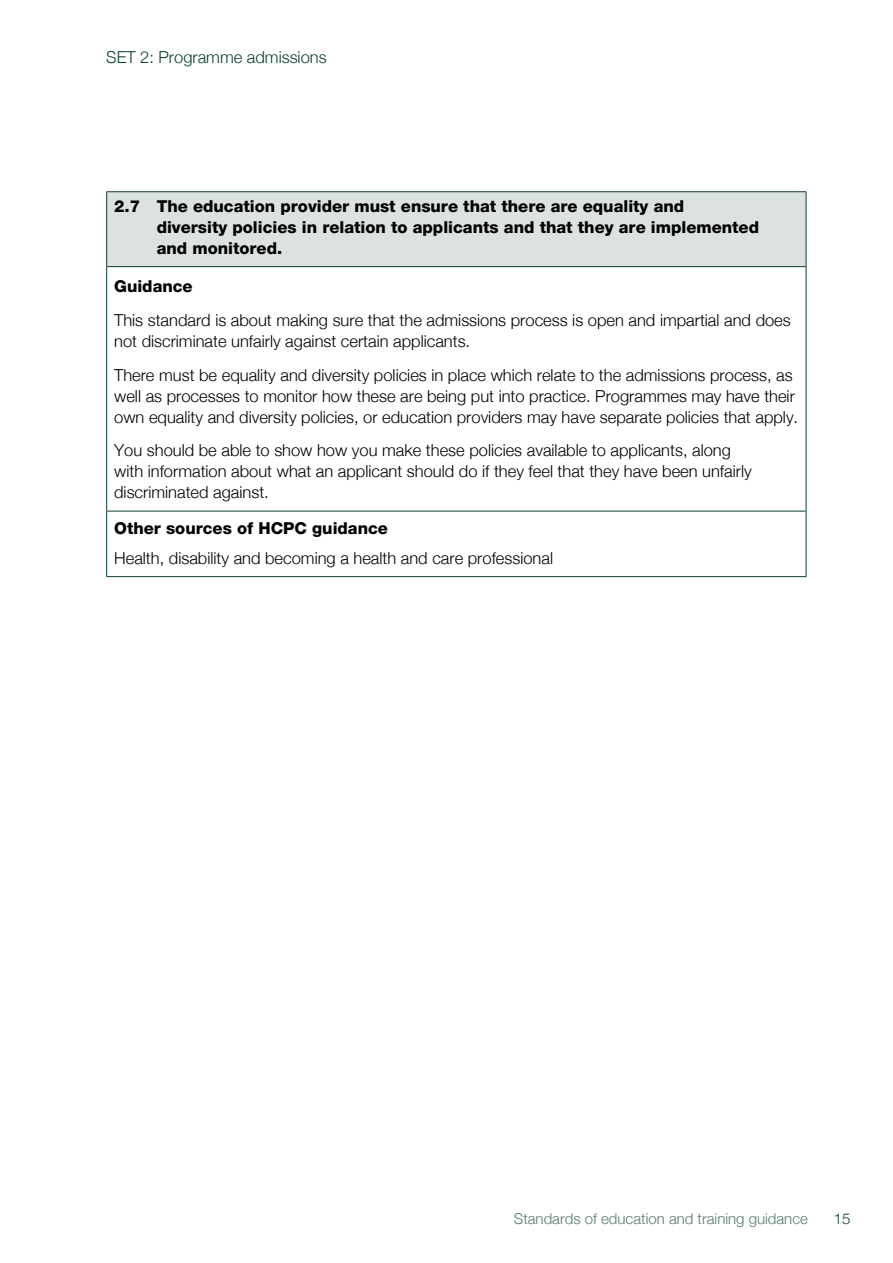
<style>
.page{position:relative;width:893px;height:1263px;background:#fff}
.page>*{position:absolute;margin:0;border:0;box-sizing:border-box;transform-origin:0 0}
.t1{font:300 16.5px/21px "Helvetica Neue";color:#000}
.t2{font:800 16.5px/21px "Helvetica Neue";color:#000}
.t3{font:300 16.5px "Helvetica Neue";color:#0d402e}
.t4{font:300 15px "Helvetica Neue";color:#567a6c}
.t5{font:300 15px "Helvetica Neue";color:#0d402e}
</style>
<div class="page">
<div style="left:107px;top:192px;width:699px;height:75px;background:#dbe2e0"></div>
<hr style="left:106px;top:191px;width:700px;height:1px;background:#0d402e">
<hr style="left:106px;top:192px;width:1px;height:74px;background:#0d402e">
<hr style="left:806px;top:192px;width:1px;height:74px;background:#0d402e">
<hr style="left:106px;top:266px;width:700px;height:1px;background:#0d402e">
<hr style="left:106px;top:267px;width:1px;height:244px;background:#0d402e">
<hr style="left:806px;top:267px;width:1px;height:244px;background:#0d402e">
<hr style="left:106px;top:511px;width:700px;height:1px;background:#0d402e">
<hr style="left:106px;top:511px;width:1px;height:65px;background:#0d402e">
<hr style="left:806px;top:511px;width:1px;height:65px;background:#0d402e">
<hr style="left:106px;top:576px;width:700px;height:1px;background:#0d402e">
<p class="t3" style="left:106px;top:47px;width:222px">SET 2: Programme admissions</p>
<p class="t2" style="left:157px;top:195px;width:604px;text-indent:-43px">2.7 The education provider must ensure that there are equality and<br>diversity policies in relation to applicants and that they are implemented and monitored.</p>
<p class="t2" style="left:114px;top:276px;width:80px">Guidance</p>
<p class="t1" style="left:114px;top:309px;width:678px">This standard is about making sure that the admissions process is open and impartial and does not discriminate unfairly against certain applicants.</p>
<p class="t1" style="left:114px;top:364px;width:685px">There must be equality and diversity policies in place which relate to the admissions process, as well as processes to monitor how these are being put into practice. Programmes may have their own equality and diversity policies, or education providers may have separate policies that apply.</p>
<p class="t1" style="left:114px;top:440px;width:639px">You should be able to show how you make these policies available to applicants, along with information about what an applicant should do if they feel that they have been unfairly discriminated against.</p>
<p class="t2" style="left:114px;top:518px;width:275px">Other sources of HCPC guidance</p>
<p class="t1" style="left:114px;top:547px;width:440px">Health, disability and becoming a health and care professional</p>
<p class="t4" style="left:514px;top:1210px;width:295px">Standards of education and training guidance</p>
<p class="t5" style="left:834px;top:1210px;width:18px">15</p>
</div>
